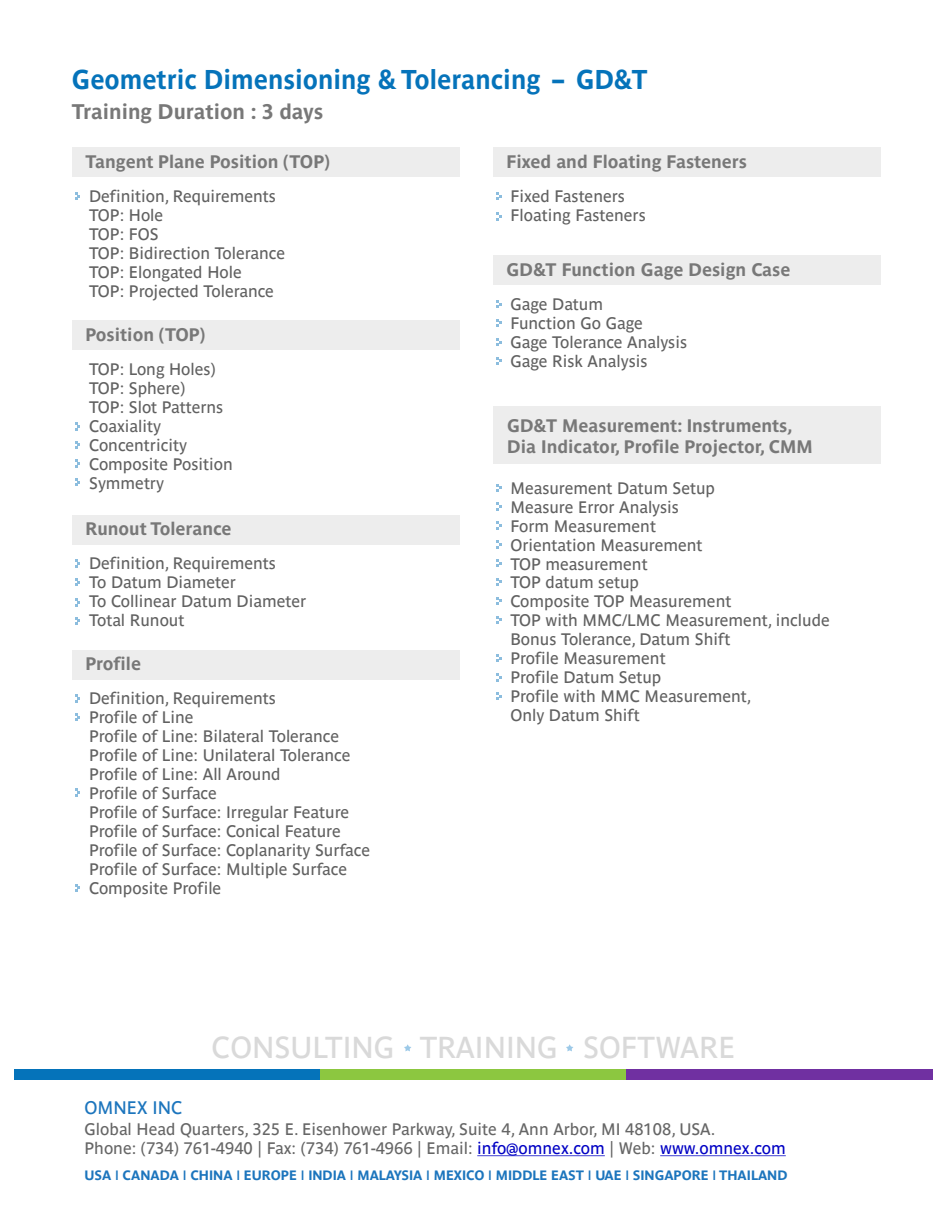
<style>
.page{position:relative;width:945px;height:1215px;background:#fff}
.page>*{position:absolute;margin:0;border:0;box-sizing:border-box;transform-origin:0 0}
.t1{font:30px "Parisine";color:#d9d9d9}
.t2{font:700 27px "Parisine";color:#0573ba;scale:.95 1}
.t3{font:700 21px "Parisine";color:#787878}
.t4{font:700 18px/20.9px "Parisine";color:#787878}
.t5{font:18px "Parisine";color:#1c75bd}
.t6{font:16.5px/18.9px "Parisine";color:#616161}
.t7{font:16.5px/18.9px "Parisine";color:#666}
.t8{font:700 13.5px "Parisine";color:#1c75bd}
.s1{color:#0000c4}
</style>
<div class="page">
<div style="left:493px;top:147px;width:388px;height:30px;background:#ededed"></div>
<svg style="left:496px;top:192px;width:5px;height:8px"></svg>
<svg style="left:496px;top:212px;width:5px;height:8px"></svg>
<div style="left:72px;top:147px;width:388px;height:30px;background:#ededed"></div>
<svg style="left:75px;top:192px;width:5px;height:8px"></svg>
<div style="left:72px;top:320px;width:388px;height:30px;background:#ededed"></div>
<svg style="left:75px;top:459px;width:5px;height:8px"></svg>
<svg style="left:75px;top:441px;width:5px;height:8px"></svg>
<svg style="left:75px;top:422px;width:5px;height:9px"></svg>
<svg style="left:75px;top:478px;width:5px;height:8px"></svg>
<div style="left:72px;top:515px;width:388px;height:29px;background:#ededed"></div>
<svg style="left:75px;top:559px;width:5px;height:8px"></svg>
<svg style="left:75px;top:578px;width:5px;height:8px"></svg>
<svg style="left:75px;top:617px;width:5px;height:8px"></svg>
<svg style="left:75px;top:598px;width:5px;height:9px"></svg>
<div style="left:72px;top:650px;width:388px;height:29px;background:#ededed"></div>
<svg style="left:75px;top:694px;width:5px;height:8px"></svg>
<svg style="left:75px;top:713px;width:5px;height:8px"></svg>
<svg style="left:75px;top:789px;width:5px;height:8px"></svg>
<svg style="left:75px;top:884px;width:5px;height:8px"></svg>
<div style="left:493px;top:255px;width:388px;height:30px;background:#ededed"></div>
<svg style="left:496px;top:300px;width:5px;height:8px"></svg>
<svg style="left:496px;top:319px;width:5px;height:8px"></svg>
<svg style="left:496px;top:338px;width:5px;height:8px"></svg>
<svg style="left:496px;top:357px;width:5px;height:8px"></svg>
<div style="left:493px;top:407px;width:388px;height:57px;background:#ededed"></div>
<svg style="left:496px;top:484px;width:5px;height:8px"></svg>
<svg style="left:496px;top:502px;width:5px;height:9px"></svg>
<svg style="left:496px;top:522px;width:5px;height:8px"></svg>
<svg style="left:496px;top:540px;width:5px;height:9px"></svg>
<svg style="left:496px;top:559px;width:5px;height:8px"></svg>
<svg style="left:496px;top:578px;width:5px;height:8px"></svg>
<svg style="left:496px;top:597px;width:5px;height:8px"></svg>
<svg style="left:496px;top:616px;width:5px;height:8px"></svg>
<svg style="left:496px;top:654px;width:5px;height:8px"></svg>
<svg style="left:496px;top:673px;width:5px;height:9px"></svg>
<svg style="left:496px;top:692px;width:5px;height:8px"></svg>
<div style="left:14px;top:1069px;width:307px;height:11px;background:#0573ba"></div>
<div style="left:321px;top:1069px;width:306px;height:11px;background:#8cc740"></div>
<div style="left:627px;top:1069px;width:306px;height:11px;background:#7030a1"></div>
<hr style="left:477px;top:1155px;width:128px;height:1px;background:#0000c4">
<hr style="left:660px;top:1155px;width:126px;height:1px;background:#0000c4">
<svg style="left:404px;top:1044px;width:7px;height:7px"></svg>
<svg style="left:566px;top:1044px;width:7px;height:7px"></svg>
<h2 class="t2" style="left:72px;top:68px;width:608px">Geometric Dimensioning &amp; Tolerancing – GD&amp;T</h2>
<p class="t3" style="left:72px;top:103px;width:253px">Training Duration : 3 days</p>
<p class="t4" style="left:85px;top:153px;width:245px">Tangent Plane Position (TOP)</p>
<p class="t6" style="left:89px;top:188px;width:197px">Definition, Requirements<br>TOP: Hole<br>TOP: FOS<br>TOP: Bidirection Tolerance<br>TOP: Elongated Hole<br>TOP: Projected Tolerance</p>
<p class="t4" style="left:85px;top:326px;width:121px">Position (TOP)</p>
<p class="t6" style="left:89px;top:361px;width:145px">TOP: Long Holes)<br>TOP: Sphere)<br>TOP: Slot Patterns<br>Coaxiality<br>Concentricity<br>Composite Position<br>Symmetry</p>
<p class="t4" style="left:85px;top:520px;width:148px">Runout Tolerance</p>
<p class="t6" style="left:89px;top:555px;width:219px">Definition, Requirements<br>To Datum Diameter<br>To Collinear Datum Diameter<br>Total Runout</p>
<p class="t4" style="left:85px;top:655px;width:57px">Profile</p>
<p class="t6" style="left:89px;top:690px;width:282px">Definition, Requirements<br>Profile of Line<br>Profile of Line: Bilateral Tolerance<br>Profile of Line: Unilateral Tolerance<br>Profile of Line: All Around<br>Profile of Surface<br>Profile of Surface: Irregular Feature<br>Profile of Surface: Conical Feature<br>Profile of Surface: Coplanarity Surface<br>Profile of Surface: Multiple Surface<br>Composite Profile</p>
<p class="t4" style="left:507px;top:153px;width:242px">Fixed and Floating Fasteners</p>
<p class="t6" style="left:510px;top:188px;width:137px">Fixed Fasteners<br>Floating Fasteners</p>
<p class="t4" style="left:507px;top:261px;width:285px">GD&amp;T Function Gage Design Case</p>
<p class="t6" style="left:510px;top:296px;width:178px">Gage Datum<br>Function Go Gage<br>Gage Tolerance Analysis<br>Gage Risk Analysis</p>
<p class="t4" style="left:507px;top:417px;width:307px">GD&amp;T Measurement: Instruments,<br>Dia Indicator, Profile Projector, CMM</p>
<p class="t6" style="left:510px;top:480px;width:321px">Measurement Datum Setup<br>Measure Error Analysis<br>Form Measurement<br>Orientation Measurement<br>TOP measurement<br>TOP datum setup<br>Composite TOP Measurement<br>TOP with MMC/LMC Measurement, include<br>Bonus Tolerance, Datum Shift<br>Profile Measurement<br>Profile Datum Setup<br>Profile with MMC Measurement,<br>Only Datum Shift</p>
<h1 class="t1" style="left:212px;top:1035px;width:525px">CONSULTING TRAINING SOFTWARE</h1>
<p class="t5" style="left:85px;top:1100px;width:99px">OMNEX INC</p>
<p class="t7" style="left:85px;top:1121px;width:703px">Global Head Quarters, 325 E. Eisenhower Parkway, Suite 4, Ann Arbor, MI 48108, USA.<br>Phone: (734) 761-4940 | Fax: (734) 761-4966 | Email: <span class="s1">info@omnex.com</span> | Web: <span class="s1">www.omnex.com</span></p>
<p class="t8" style="left:85px;top:1169px;width:705px">USA | CANADA | CHINA | EUROPE | INDIA | MALAYSIA | MEXICO | MIDDLE EAST | UAE | SINGAPORE | THAILAND</p>
</div>
